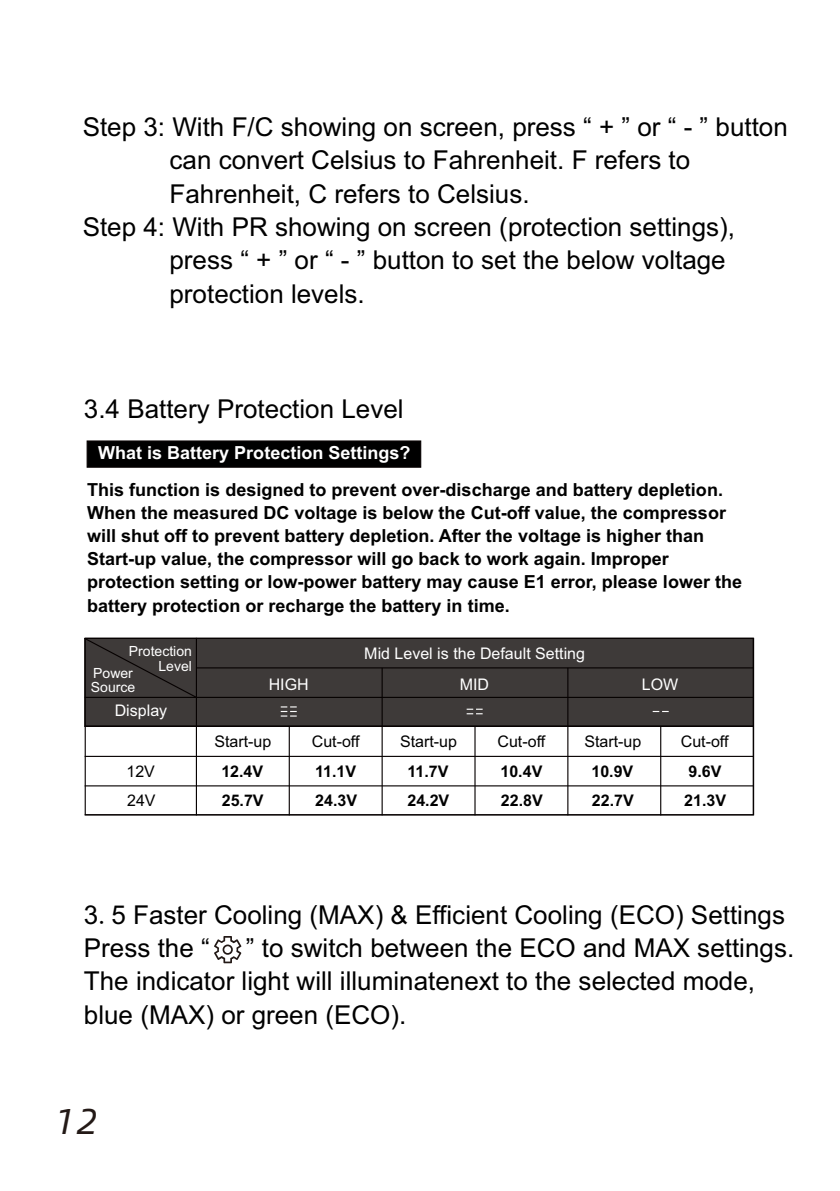
<style>
.page{position:relative;width:840px;height:1191px;background:#fff}
.page>*{position:absolute;margin:0;border:0;box-sizing:border-box;transform-origin:0 0}
.t1{font:italic 36px "Alibaba Sans";color:#231916}
.t2{font:26px/33.4px "Arial";color:#000}
.t3{font:700 18px/23.2px "Arial";color:#000}
.t4{font:700 18px "Arial";color:#fff}
.t5{font:700 16px/29.2px "Arial";color:#000}
.t6{font:16px/29.2px "Arial";color:#000}
.t7{font:16px "Arial";color:#fff}
.t8{font:14px/14.8px "Arial";color:#fff}
.s1{font-family:"Sim Sun"}
</style>
<div class="page">
<div style="left:87px;top:440px;width:334px;height:28px;background:#000;border:1px solid #060101"></div>
<svg style="left:85px;top:727px;width:667px;height:87px"></svg>
<div style="left:85px;top:639px;width:667px;height:86px;background:#3e3a39"></div>
<hr style="left:196px;top:638px;width:1px;height:177px;background:#060101">
<hr style="left:85px;top:725px;width:667px;height:2px;background:#060101">
<hr style="left:85px;top:638px;width:667px;height:1px;background:#060101">
<hr style="left:196px;top:667px;width:556px;height:1px;background:#060101">
<hr style="left:85px;top:697px;width:667px;height:1px;background:#060101">
<hr style="left:85px;top:756px;width:667px;height:1px;background:#060101">
<hr style="left:288px;top:726px;width:2px;height:89px;background:#060101">
<hr style="left:381px;top:668px;width:1px;height:147px;background:#060101">
<hr style="left:474px;top:726px;width:1px;height:89px;background:#060101">
<hr style="left:567px;top:668px;width:1px;height:147px;background:#060101">
<hr style="left:659px;top:726px;width:2px;height:89px;background:#060101">
<hr style="left:752px;top:638px;width:1px;height:177px;background:#060101">
<hr style="left:85px;top:785px;width:667px;height:1px;background:#060101">
<hr style="left:85px;top:814px;width:667px;height:1px;background:#060101">
<svg style="left:280px;top:706px;width:16px;height:10px"></svg>
<svg style="left:466px;top:708px;width:16px;height:6px"></svg>
<svg style="left:652px;top:711px;width:16px;height:1px"></svg>
<svg style="left:84px;top:637px;width:114px;height:62px;background:#3b3736"></svg>
<svg style="left:214px;top:936px;width:27px;height:27px"></svg>
<p class="t2" style="left:83px;top:112px;width:706px">Step 3: With F/C showing on screen, press “ + ” or “ - ” button</p>
<p class="t2" style="left:169px;top:146px;width:522px">can convert Celsius to Fahrenheit. F refers to</p>
<p class="t2" style="left:169px;top:179px;width:361px">Fahrenheit, C refers to Celsius.</p>
<p class="t2" style="left:83px;top:212px;width:653px">Step 4: With PR showing on screen (protection settings),</p>
<p class="t2" style="left:169px;top:246px;width:557px">press “ + ” or “ - ” button to set the below voltage</p>
<p class="t2" style="left:169px;top:279px;width:197px">protection levels.</p>
<p class="t2" style="left:84px;top:394px;width:321px">3.4 Battery Protection Level</p>
<p class="t4" style="left:98px;top:445px;width:314px">What is Battery Protection Settings?</p>
<p class="t3" style="left:87px;top:479px;width:656px">This function is designed to prevent over-discharge and battery depletion.<br>When the measured DC voltage is below the Cut-off value, the compressor will shut off to prevent battery depletion. After the voltage is higher than Start-up value, the compressor will go back to work again. Improper protection setting or low-power battery may cause E1 error, please lower the battery protection or recharge the battery in time.</p>
<p class="t8" style="left:129px;top:645px;width:65px;text-align:right">Protection<br>Level</p>
<p class="t8" style="left:91px;top:666px;width:46px">Power<br>Source</p>
<p class="t7" style="left:115px;top:704px;width:54px">Display</p>
<p class="t7" style="left:364px;top:647px;width:222px">Mid Level is the Default Setting</p>
<p class="t7" style="left:268px;top:678px;width:41px">HIGH</p>
<p class="t7" style="left:459px;top:678px;width:31px">MID</p>
<p class="t7" style="left:641px;top:678px;width:38px">LOW</p>
<p class="t6" style="left:214px;top:728px;width:58px">Start-up</p>
<p class="t6" style="left:311px;top:728px;width:49px">Cut-off</p>
<p class="t6" style="left:400px;top:728px;width:58px">Start-up</p>
<p class="t6" style="left:497px;top:728px;width:49px">Cut-off</p>
<p class="t6" style="left:584px;top:728px;width:58px">Start-up</p>
<p class="t6" style="left:680px;top:728px;width:49px">Cut-off</p>
<p class="t6" style="left:126px;top:758px;width:31px">12V<br>24V</p>
<p class="t5" style="left:221px;top:758px;width:44px">12.4V<br>25.7V</p>
<p class="t5" style="left:315px;top:758px;width:43px">11.1V<br>24.3V</p>
<p class="t5" style="left:407px;top:758px;width:43px">11.7V<br>24.2V</p>
<p class="t5" style="left:500px;top:758px;width:44px">10.4V<br>22.8V</p>
<p class="t5" style="left:591px;top:758px;width:44px">10.9V<br>22.7V</p>
<p class="t5" style="left:683px;top:758px;width:43px">9.6V<br>21.3V</p>
<p class="t2" style="left:84px;top:900px;width:702px">3<span class="s1">.</span>5 Faster Cooling (MAX) &amp; Efficient Cooling (ECO) Settings<br>Press the “</p>
<p class="t2" style="left:84px;top:933px;width:711px;text-indent:162px">” to switch between the ECO and MAX settings.<br>The indicator light will illuminatenext to the selected mode, blue (MAX) or green (ECO).</p>
<h1 class="t1" style="left:54px;top:1106px;width:44px">12</h1>
</div>
